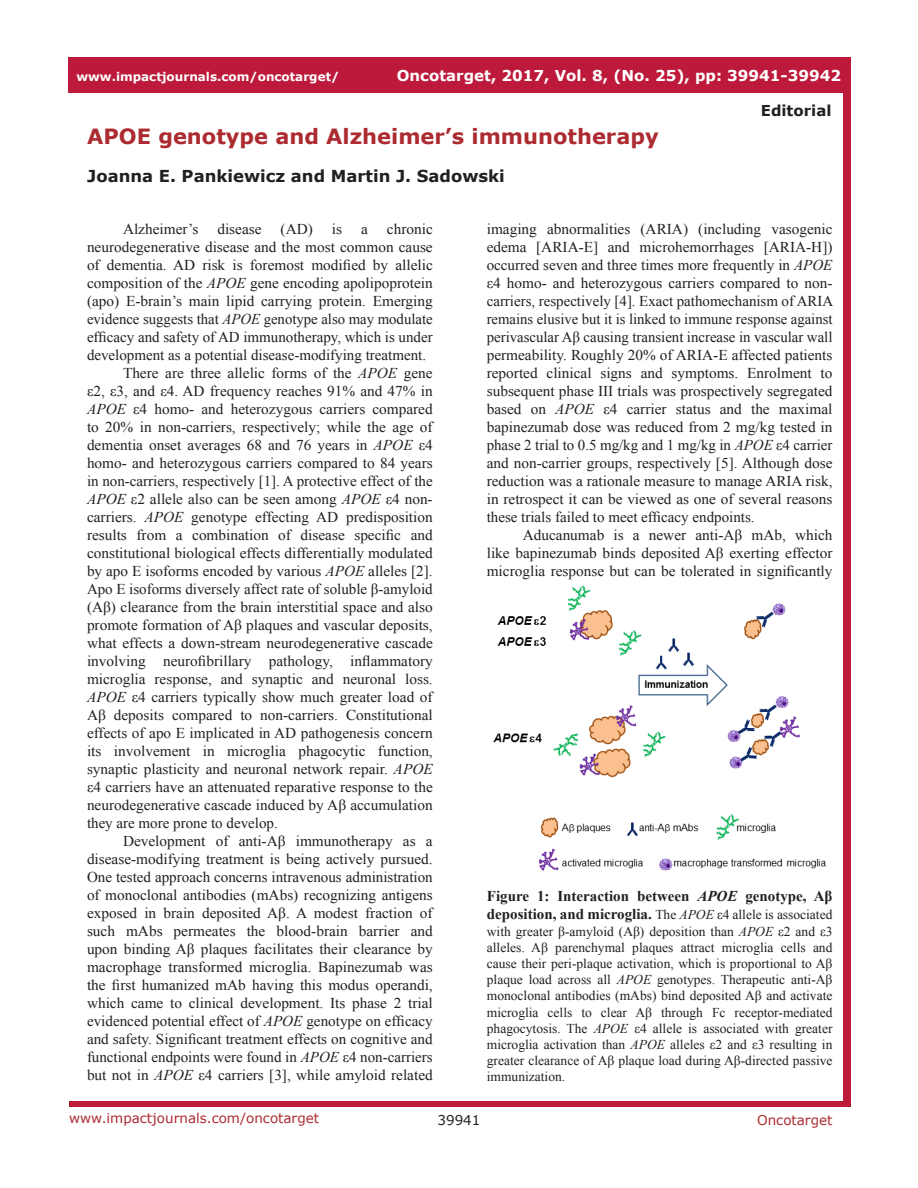
<style>
.page{position:relative;width:918px;height:1188px;background:#fff}
.page>*{position:absolute;margin:0;border:0;box-sizing:border-box;transform-origin:0 0}
.t1{font:700 21px "Verdana";color:#ac2b31}
.Authors{font:700 16.5px "Verdana";color:#221f22}
.BodyTextEditorial{font:15px/18px "Times New Roman";color:#221f22;text-align:justify}
.FigureText{font:700 15px/18px "Times New Roman";color:#221f22}
.t2{font:700 15px "Verdana";color:#fff}
.t3{font:700 15px "Verdana";color:#231f20}
.FigureText-2{font:13.5px/16.2px "Times New Roman";color:#221f22;text-align:justify}
.t4{font:13.5px "Verdana";color:#ac2b31}
.t5{font:13.5px "Verdana";color:#221f22}
.t6{font:700 12px "Verdana";color:#fff}
.s1{font-style:italic}
.s2{font-weight:400;font-size:13.5px}
.s3{font-weight:400;font-style:italic;font-size:13.5px}
</style>
<div class="page">
<div style="left:69px;top:57px;width:781px;height:36px;background:#bd1a3b"></div>
<img style="left:493px;top:585px;width:333px;height:286px">
<p class="t6" style="left:76px;top:68px;width:264px">www.impactjournals.com/oncotarget/</p>
<p class="t2" style="left:397px;top:65px;width:446px">Oncotarget, 2017, Vol. 8, (No. 25), pp: 39941-39942</p>
<p class="t1" style="left:87px;top:122px;width:573px">APOE genotype and Alzheimer’s immunotherapy</p>
<p class="Authors" style="left:87px;top:164px;width:419px">Joanna E. Pankiewicz and Martin J. Sadowski</p>
<p class="t3" style="left:761px;top:100px;width:72px">Editorial</p>
<p class="BodyTextEditorial" style="left:87px;top:219px;width:347px;text-indent:300px">chronic neurodegenerative disease and the most common cause of dementia. AD risk is foremost modified by allelic composition of the <span class="s1">APOE</span> gene encoding apolipoprotein (apo) E-brain’s main lipid carrying protein. Emerging evidence suggests that <span class="s1">APOE</span> genotype also may modulate efficacy and safety of AD immunotherapy, which is under development as a potential disease-modifying treatment.</p>
<p class="BodyTextEditorial" style="left:87px;top:363px;width:347px;text-indent:36px">There are three allelic forms of the <span class="s1">APOE</span> gene ε2, ε3, and ε4. AD frequency reaches 91% and 47% in <span class="s1">APOE</span> ε4 homo- and heterozygous carriers compared to 20% in non-carriers, respectively; while the age of dementia onset averages 68 and 76 years in <span class="s1">APOE</span> ε4 homo- and heterozygous carriers compared to 84 years in non-carriers, respectively [1]. A protective effect of the <span class="s1">APOE</span> ε2 allele also can be seen among <span class="s1">APOE</span> ε4 non&shy;carriers. <span class="s1">APOE</span> genotype effecting AD predisposition results from a combination of disease specific and constitutional biological effects differentially modulated by apo E isoforms encoded by various <span class="s1">APOE</span> alleles [2].<br>Apo E isoforms diversely affect rate of soluble β-amyloid (Aβ) clearance from the brain interstitial space and also promote formation of Aβ plaques and vascular deposits, what effects a down-stream neurodegenerative cascade involving neurofibrillary pathology, inflammatory microglia response, and synaptic and neuronal loss.<br><span class="s1">APOE</span> ε4 carriers typically show much greater load of Aβ deposits compared to non-carriers. Constitutional effects of apo E implicated in AD pathogenesis concern its involvement in microglia phagocytic function, synaptic plasticity and neuronal network repair. <span class="s1">APOE </span>ε4 carriers have an attenuated reparative response to the neurodegenerative cascade induced by Aβ accumulation they are more prone to develop.</p>
<p class="BodyTextEditorial" style="left:87px;top:831px;width:347px;text-indent:36px">Development of anti-Aβ immunotherapy as a disease-modifying treatment is being actively pursued.<br>One tested approach concerns intravenous administration of monoclonal antibodies (mAbs) recognizing antigens exposed in brain deposited Aβ. A modest fraction of such mAbs permeates the blood-brain barrier and upon binding Aβ plaques facilitates their clearance by macrophage transformed microglia. Bapinezumab was the first humanized mAb having this modus operandi, which came to clinical development. Its phase 2 trial evidenced potential effect of <span class="s1">APOE</span> genotype on efficacy and safety. Significant treatment effects on cognitive and functional endpoints were found in <span class="s1">APOE</span> ε4 non-carriers but not in <span class="s1">APOE</span> ε4 carriers [3], while amyloid related</p>
<p class="BodyTextEditorial" style="left:123px;top:219px;width:77px">Alzheimer’s</p>
<p class="BodyTextEditorial" style="left:217px;top:219px;width:46px">disease</p>
<p class="BodyTextEditorial" style="left:281px;top:219px;width:34px">(AD)</p>
<p class="BodyTextEditorial" style="left:332px;top:219px;width:12px">is</p>
<p class="BodyTextEditorial" style="left:361px;top:219px;width:8px">a</p>
<p class="BodyTextEditorial" style="left:487px;top:219px;width:348px">imaging abnormalities (ARIA) (including vasogenic edema [ARIA-E] and microhemorrhages [ARIA-H]) occurred seven and three times more frequently in <span class="s1">APOE </span>ε4 homo- and heterozygous carriers compared to non&shy;carriers, respectively [4]. Exact pathomechanism of ARIA remains elusive but it is linked to immune response against perivascular Aβ causing transient increase in vascular wall permeability. Roughly 20% of ARIA-E affected patients reported clinical signs and symptoms. Enrolment to subsequent phase III trials was prospectively segregated based on <span class="s1">APOE</span> ε4 carrier status and the maximal bapinezumab dose was reduced from 2 mg/kg tested in phase 2 trial to 0.5 mg/kg and 1 mg/kg in <span class="s1">APOE</span> ε4 carrier and non-carrier groups, respectively [5]. Although dose reduction was a rationale measure to manage ARIA risk, in retrospect it can be viewed as one of several reasons these trials failed to meet efficacy endpoints.</p>
<p class="BodyTextEditorial" style="left:487px;top:525px;width:347px;text-indent:36px">Aducanumab is a newer anti-Aβ mAb, which like bapinezumab binds deposited Aβ exerting effector microglia response but can be tolerated in significantly</p>
<p class="FigureText" style="left:487px;top:887px;width:347px">Figure 1: Interaction between <span class="s1">APOE</span> genotype, Aβ deposition, and microglia. <span class="s2">The</span> <span class="s3">APOE</span> <span class="s2">ε4 allele is associated</span></p>
<p class="FigureText-2" style="left:487px;top:923px;width:347px">with greater β-amyloid (Aβ) deposition than <span class="s1">APOE</span> ε2 and ε3 alleles. Aβ parenchymal plaques attract microglia cells and cause their peri-plaque activation, which is proportional to Aβ plaque load across all <span class="s1">APOE</span> genotypes. Therapeutic anti-Aβ monoclonal antibodies (mAbs) bind deposited Aβ and activate microglia cells to clear Aβ through Fc receptor-mediated phagocytosis. The <span class="s1">APOE</span> ε4 allele is associated with greater microglia activation than <span class="s1">APOE</span> alleles ε2 and ε3 resulting in greater clearance of Aβ plaque load during Aβ-directed passive immunization.</p>
<p class="t4" style="left:69px;top:1109px;width:252px">www.impactjournals.com/oncotarget</p>
<p class="t5" style="left:438px;top:1111px;width:44px">39941</p>
<p class="t4" style="left:757px;top:1111px;width:77px">Oncotarget</p>
</div>
